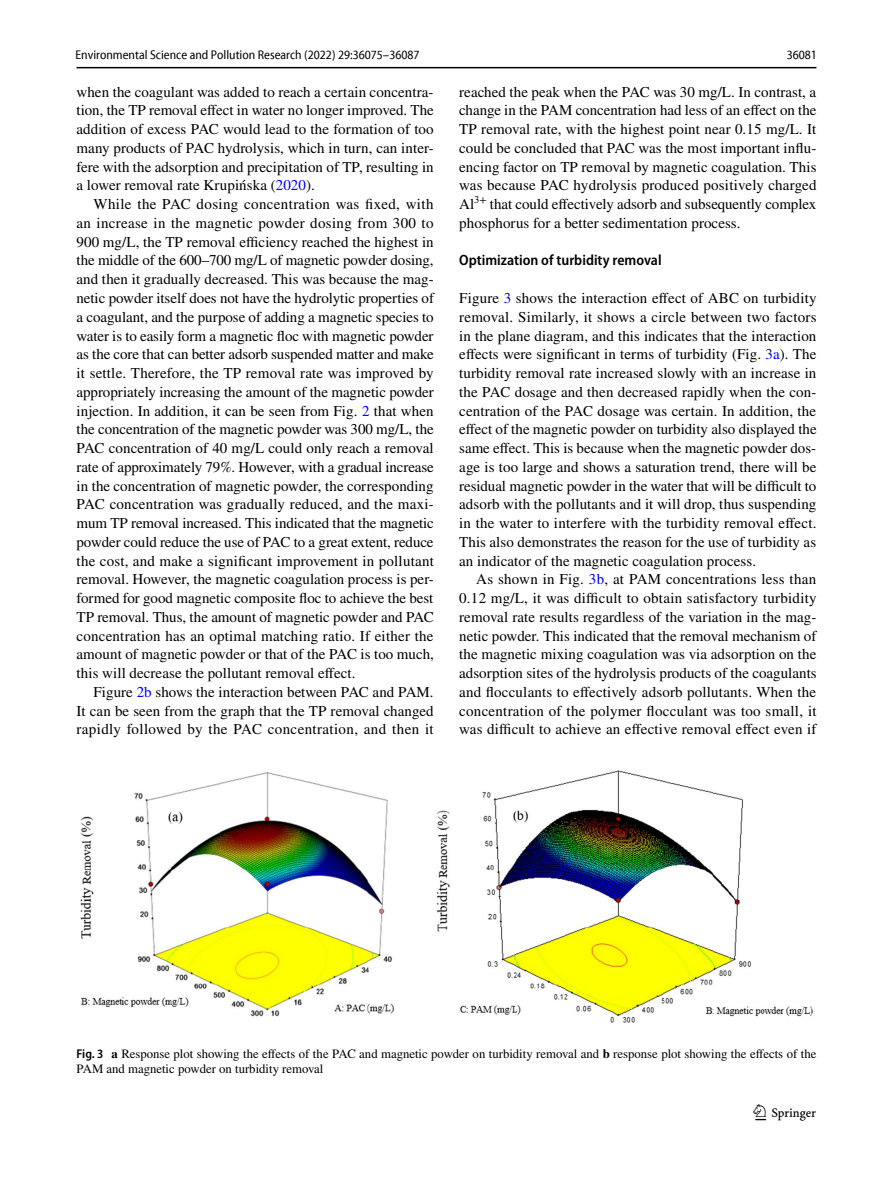
<style>
.page{position:relative;width:893px;height:1187px;background:#fff}
.page>*{position:absolute;margin:0;border:0;box-sizing:border-box;transform-origin:0 0}
.t1{font:22.5px "Springnew Regular 3";color:#000}
.t2{font:15px/18.8px "STIX";letter-spacing:.005em;color:#000;text-align:justify}
.t3{font:600 semi-condensed 15px "Myriad Pro";color:#000}
.t4{font:12.75px/15px "STIX";color:#000}
.t5{font:semi-condensed 12.75px "Myriad Pro Unic";color:#000}
.s1{color:#00f}
.s2{font-family:"Myriad Pro";font-weight:600;font-stretch:semi-condensed}
.s3{font-weight:700}
</style>
<div class="page">
<hr style="left:77px;top:67px;width:739px;height:1px;background:#000">
<img style="left:81px;top:770px;width:731px;height:252px">
<p class="t5" style="left:76px;top:50px;width:346px">Environmental Science and Pollution Research (2022) 29:36075–36087</p>
<p class="t5" style="left:787px;top:50px;width:32px">36081</p>
<p class="t2" style="left:77px;top:83px;width:359px">when the coagulant was added to reach a certain concentra&shy;tion, the TP removal effect in water no longer improved. The addition of excess PAC would lead to the formation of too many products of PAC hydrolysis, which in turn, can inter&shy;fere with the adsorption and precipitation of TP, resulting in a lower removal rate Krupińska (<span class="s1">2020</span>).</p>
<p class="t2" style="left:77px;top:196px;width:359px;text-indent:17px">While the PAC dosing concentration was fixed, with an increase in the magnetic powder dosing from 300 to 900 mg/L, the TP removal efficiency reached the highest in the middle of the 600–700 mg/L of magnetic powder dosing, and then it gradually decreased. This was because the mag&shy;netic powder itself does not have the hydrolytic properties of a coagulant, and the purpose of adding a magnetic species to water is to easily form a magnetic floc with magnetic powder as the core that can better adsorb suspended matter and make it settle. Therefore, the TP removal rate was improved by appropriately increasing the amount of the magnetic powder injection. In addition, it can be seen from Fig. <span class="s1">2</span> that when the concentration of the magnetic powder was 300 mg/L, the PAC concentration of 40 mg/L could only reach a removal rate of approximately 79%. However, with a gradual increase in the concentration of magnetic powder, the corresponding PAC concentration was gradually reduced, and the maxi&shy;mum TP removal increased. This indicated that the magnetic powder could reduce the use of PAC to a great extent, reduce the cost, and make a significant improvement in pollutant removal. However, the magnetic coagulation process is per&shy;formed for good magnetic composite floc to achieve the best TP removal. Thus, the amount of magnetic powder and PAC concentration has an optimal matching ratio. If either the amount of magnetic powder or that of the PAC is too much, this will decrease the pollutant removal effect.</p>
<p class="t2" style="left:77px;top:683px;width:359px;text-indent:17px">Figure <span class="s1">2b</span> shows the interaction between PAC and PAM.<br>It can be seen from the graph that the TP removal changed rapidly followed by the PAC concentration, and then it</p>
<p class="t2" style="left:459px;top:83px;width:359px">reached the peak when the PAC was 30 mg/L. In contrast, a change in the PAM concentration had less of an effect on the TP removal rate, with the highest point near 0.15 mg/L. It could be concluded that PAC was the most important influ&shy;encing factor on TP removal by magnetic coagulation. This was because PAC hydrolysis produced positively charged Al<sup>3+</sup> that could effectively adsorb and subsequently complex phosphorus for a better sedimentation process.</p>
<p class="t3" style="left:459px;top:252px;width:204px">Optimization of turbidity removal</p>
<p class="t2" style="left:459px;top:289px;width:359px">Figure <span class="s1">3</span> shows the interaction effect of ABC on turbidity removal. Similarly, it shows a circle between two factors in the plane diagram, and this indicates that the interaction effects were significant in terms of turbidity (Fig. <span class="s1">3a</span>). The turbidity removal rate increased slowly with an increase in the PAC dosage and then decreased rapidly when the con&shy;centration of the PAC dosage was certain. In addition, the effect of the magnetic powder on turbidity also displayed the same effect. This is because when the magnetic powder dos&shy;age is too large and shows a saturation trend, there will be residual magnetic powder in the water that will be difficult to adsorb with the pollutants and it will drop, thus suspending in the water to interfere with the turbidity removal effect.<br>This also demonstrates the reason for the use of turbidity as an indicator of the magnetic coagulation process.</p>
<p class="t2" style="left:459px;top:571px;width:359px;text-indent:17px">As shown in Fig. <span class="s1">3b</span>, at PAM concentrations less than 0.12 mg/L, it was difficult to obtain satisfactory turbidity removal rate results regardless of the variation in the mag&shy;netic powder. This indicated that the removal mechanism of the magnetic mixing coagulation was via adsorption on the adsorption sites of the hydrolysis products of the coagulants and flocculants to effectively adsorb pollutants. When the concentration of the polymer flocculant was too small, it was difficult to achieve an effective removal effect even if</p>
<p class="t4" style="left:77px;top:1046px;width:741px"><span class="s2">Fig. 3</span> <span class="s3">a</span> Response plot showing the effects of the PAC and magnetic powder on turbidity removal and <span class="s3">b</span> response plot showing the effects of the<br>PAM and magnetic powder on turbidity removal</p>
<h1 class="t1" style="left:755px;top:1104px;width:62px">1 3</h1>
</div>
